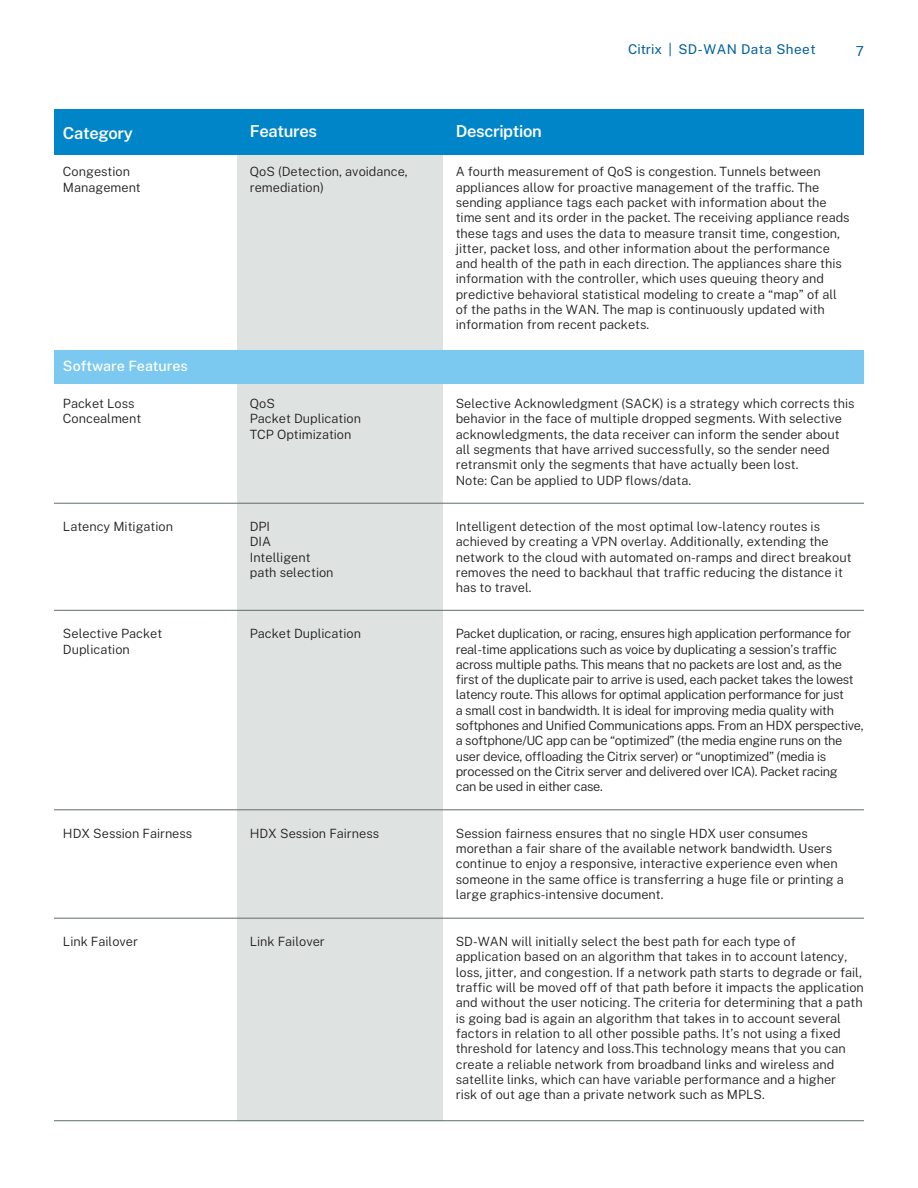
<style>
.page{position:relative;width:918px;height:1188px;background:#fff}
.page>*{position:absolute;margin:0;border:0;box-sizing:border-box;transform-origin:0 0}
.t1{font:600 16.5px "Public Sans";letter-spacing:-.02em;color:#fff}
.t2{font:500 14.25px "Public Sans";color:#fff}
.t3{font:13.5px "Public Sans";letter-spacing:.035em;color:#00609b}
.t4{font:13.5px "Public Sans";color:#00609b}
.t5{font:300 12.75px/15.3px "Public Sans";color:#231f20}
.t6{font:300 12.75px/15.3px "Public Sans";letter-spacing:-.025em;color:#231f20}
</style>
<div class="page">
<div style="left:237px;top:155px;width:206px;height:966px;background:#dee3e2"></div>
<div style="left:443px;top:110px;width:421px;height:45px;background:#0085c8"></div>
<div style="left:237px;top:110px;width:206px;height:45px;background:#0085c8"></div>
<div style="left:443px;top:350px;width:421px;height:33px;background:#7bc9f0"></div>
<div style="left:237px;top:350px;width:206px;height:33px;background:#7bc9f0"></div>
<div style="left:54px;top:350px;width:183px;height:33px;background:#7bc9f0"></div>
<div style="left:54px;top:110px;width:183px;height:45px;background:#0085c8"></div>
<hr style="left:443px;top:503px;width:421px;height:1px;background:#5f6b6e">
<hr style="left:54px;top:503px;width:183px;height:1px;background:#5f6b6e">
<hr style="left:237px;top:503px;width:206px;height:1px;background:#5f6b6e">
<hr style="left:443px;top:610px;width:421px;height:1px;background:#5f6b6e">
<hr style="left:54px;top:610px;width:183px;height:1px;background:#5f6b6e">
<hr style="left:237px;top:610px;width:206px;height:1px;background:#5f6b6e">
<hr style="left:443px;top:810px;width:421px;height:1px;background:#5f6b6e">
<hr style="left:54px;top:810px;width:183px;height:1px;background:#5f6b6e">
<hr style="left:237px;top:810px;width:206px;height:1px;background:#5f6b6e">
<hr style="left:443px;top:918px;width:421px;height:1px;background:#5f6b6e">
<hr style="left:54px;top:918px;width:183px;height:1px;background:#5f6b6e">
<hr style="left:237px;top:918px;width:206px;height:1px;background:#5f6b6e">
<hr style="left:443px;top:1120px;width:421px;height:1px;background:#5f6b6e">
<hr style="left:54px;top:1120px;width:183px;height:1px;background:#5f6b6e">
<hr style="left:237px;top:1120px;width:206px;height:1px;background:#5f6b6e">
<p class="t3" style="left:628px;top:39px;width:189px">Citrix | SD-WAN Data Sheet</p>
<p class="t4" style="left:856px;top:41px;width:10px">7</p>
<p class="t1" style="left:63px;top:121px;width:71px">Category</p>
<p class="t1" style="left:250px;top:119px;width:69px">Features</p>
<p class="t1" style="left:456px;top:119px;width:88px">Description</p>
<p class="t5" style="left:63px;top:163px;width:79px">Congestion<br>Management</p>
<p class="t5" style="left:250px;top:163px;width:160px">QoS (Detection, avoidance, remediation)</p>
<p class="t5" style="left:456px;top:163px;width:395px">A fourth measurement of QoS is congestion. Tunnels between appliances allow for proactive management of the traffic. The sending appliance tags each packet with information about the time sent and its order in the packet. The receiving appliance reads these tags and uses the data to measure transit time, congestion, jitter, packet loss, and other information about the performance and health of the path in each direction. The appliances share this information with the controller, which uses queuing theory and predictive behavioral statistical modeling to create a “map” of all of the paths in the WAN. The map is continuously updated with information from recent packets.</p>
<p class="t2" style="left:63px;top:355px;width:126px">Software Features</p>
<p class="t5" style="left:63px;top:395px;width:80px">Packet Loss<br>Concealment</p>
<p class="t5" style="left:250px;top:395px;width:113px">QoS<br>Packet Duplication<br>TCP Optimization</p>
<p class="t5" style="left:456px;top:395px;width:400px">Selective Acknowledgment (SACK) is a strategy which corrects this behavior in the face of multiple dropped segments. With selective acknowledgments, the data receiver can inform the sender about all segments that have arrived successfully, so the sender need retransmit only the segments that have actually been lost.<br>Note: Can be applied to UDP flows/data.</p>
<p class="t5" style="left:63px;top:518px;width:112px">Latency Mitigation</p>
<p class="t5" style="left:250px;top:518px;width:85px">DPI<br>DIA<br>Intelligent path selection</p>
<p class="t5" style="left:456px;top:518px;width:397px">Intelligent detection of the most optimal low-latency routes is achieved by creating a VPN overlay. Additionally, extending the network to the cloud with automated on-ramps and direct breakout removes the need to backhaul that traffic reducing the distance it has to travel.</p>
<p class="t5" style="left:63px;top:625px;width:101px">Selective Packet<br>Duplication</p>
<p class="t5" style="left:250px;top:625px;width:113px">Packet Duplication</p>
<p class="t6" style="left:456px;top:625px;width:409px">Packet duplication, or racing, ensures high application performance for real-time applications such as voice by duplicating a session’s traffic across multiple paths. This means that no packets are lost and, as the first of the duplicate pair to arrive is used, each packet takes the lowest latency route. This allows for optimal application performance for just<br>a small cost in bandwidth. It is ideal for improving media quality with softphones and Unified Communications apps. From an HDX perspective, a softphone/UC app can be “optimized” (the media engine runs on the user device, offloading the Citrix server) or “unoptimized” (media is processed on the Citrix server and delivered over ICA). Packet racing<br>can be used in either case.</p>
<p class="t5" style="left:63px;top:825px;width:131px">HDX Session Fairness</p>
<p class="t5" style="left:250px;top:825px;width:131px">HDX Session Fairness</p>
<p class="t5" style="left:456px;top:825px;width:390px">Session fairness ensures that no single HDX user consumes morethan a fair share of the available network bandwidth. Users continue to enjoy a responsive, interactive experience even when someone in the same office is transferring a huge file or printing a large graphics-intensive document.</p>
<p class="t5" style="left:63px;top:933px;width:77px">Link Failover</p>
<p class="t5" style="left:250px;top:933px;width:77px">Link Failover</p>
<p class="t5" style="left:456px;top:933px;width:410px">SD-WAN will initially select the best path for each type of application based on an algorithm that takes in to account latency, loss, jitter, and congestion. If a network path starts to degrade or fail, traffic will be moved off of that path before it impacts the application and without the user noticing. The criteria for determining that a path is going bad is again an algorithm that takes in to account several factors in relation to all other possible paths. It’s not using a fixed threshold for latency and loss.This technology means that you can create a reliable network from broadband links and wireless and satellite links, which can have variable performance and a higher<br>risk of out age than a private network such as MPLS.</p>
</div>
